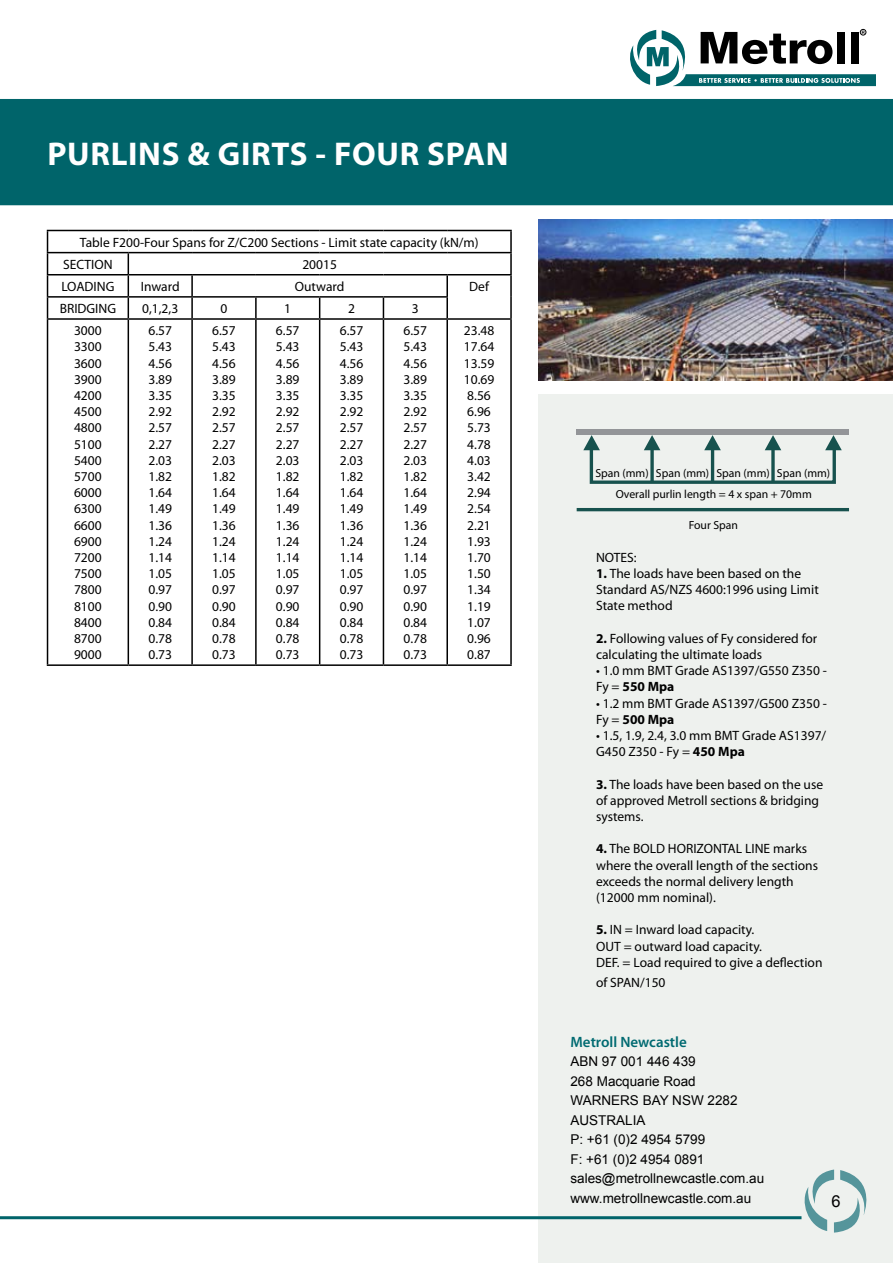
<style>
.page{position:relative;width:893px;height:1263px;background:#fff}
.page>*{position:absolute;margin:0;border:0;box-sizing:border-box;transform-origin:0 0}
.t1{font:700 33px "Myriad Pro";letter-spacing:.02em;color:#fff}
.t2{font:16.5px "Arial";color:#000}
.t3{font:600 15px "Myriad Pro";color:#006a71}
.t4{font:13.5px/16.2px "Myriad Pro";color:#000}
.t5{font:13.5px/19.5px "Arial";color:#000}
.t6{font:11.7px "Myriad Pro";color:#000}
.s1{font-weight:700}
</style>
<div class="page">
<div style="left:539px;top:395px;width:354px;height:868px;background:#eef1ee"></div>
<div style="left:0;top:99px;width:893px;height:106px;background:#00646a"></div>
<svg style="left:799px;top:1169px;width:68px;height:63px"></svg>
<hr style="left:0;top:1216px;width:801px;height:3px;background:#00646a">
<div style="left:860px;top:29px;width:6px;height:7px;border:1px solid #000;border-radius:50%"></div>
<svg style="left:630px;top:30px;width:246px;height:56px"></svg>
<img style="left:539px;top:219px;width:354px;height:161px">
<svg style="left:825px;top:435px;width:17px;height:15px"></svg>
<div style="left:590px;top:443px;width:246px;height:41px;border:3px solid #17524e"></div>
<svg style="left:583px;top:435px;width:17px;height:15px"></svg>
<div style="left:577px;top:429px;width:272px;height:6px;background:#939598"></div>
<hr style="left:577px;top:508px;width:272px;height:3px;background:#17524e">
<svg style="left:644px;top:435px;width:16px;height:15px"></svg>
<svg style="left:650px;top:445px;width:4px;height:38px"></svg>
<svg style="left:704px;top:435px;width:17px;height:15px"></svg>
<hr style="left:711px;top:445px;width:3px;height:38px;background:#17524e">
<svg style="left:765px;top:435px;width:16px;height:15px"></svg>
<svg style="left:771px;top:445px;width:4px;height:38px"></svg>
<hr style="left:47px;top:230px;width:81px;height:1px;background:#000">
<hr style="left:128px;top:230px;width:64px;height:1px;background:#000">
<hr style="left:192px;top:230px;width:64px;height:1px;background:#000">
<hr style="left:256px;top:230px;width:64px;height:1px;background:#000">
<hr style="left:320px;top:230px;width:63px;height:1px;background:#000">
<hr style="left:383px;top:230px;width:64px;height:1px;background:#000">
<hr style="left:447px;top:230px;width:65px;height:1px;background:#000">
<hr style="left:510px;top:231px;width:2px;height:21px;background:#000">
<hr style="left:47px;top:252px;width:81px;height:1px;background:#000">
<hr style="left:128px;top:252px;width:64px;height:1px;background:#000">
<hr style="left:192px;top:252px;width:64px;height:1px;background:#000">
<hr style="left:256px;top:252px;width:64px;height:1px;background:#000">
<hr style="left:320px;top:252px;width:63px;height:1px;background:#000">
<hr style="left:383px;top:252px;width:64px;height:1px;background:#000">
<hr style="left:447px;top:252px;width:65px;height:1px;background:#000">
<hr style="left:510px;top:253px;width:2px;height:21px;background:#000">
<hr style="left:47px;top:274px;width:81px;height:1px;background:#000">
<hr style="left:128px;top:274px;width:64px;height:1px;background:#000">
<hr style="left:192px;top:274px;width:64px;height:1px;background:#000">
<hr style="left:191px;top:275px;width:2px;height:21px;background:#000">
<hr style="left:256px;top:274px;width:64px;height:1px;background:#000">
<hr style="left:320px;top:274px;width:63px;height:1px;background:#000">
<hr style="left:383px;top:274px;width:64px;height:1px;background:#000">
<hr style="left:447px;top:274px;width:65px;height:1px;background:#000">
<hr style="left:446px;top:275px;width:2px;height:21px;background:#000">
<hr style="left:510px;top:275px;width:2px;height:22px;background:#000">
<hr style="left:47px;top:296px;width:81px;height:2px;background:#000">
<svg style="left:47px;top:231px;width:1px;height:87px"></svg>
<hr style="left:128px;top:296px;width:64px;height:2px;background:#000">
<svg style="left:128px;top:253px;width:1px;height:65px"></svg>
<hr style="left:192px;top:296px;width:64px;height:2px;background:#000">
<hr style="left:191px;top:298px;width:2px;height:20px;background:#000">
<hr style="left:256px;top:296px;width:64px;height:2px;background:#000">
<hr style="left:255px;top:298px;width:2px;height:20px;background:#000">
<hr style="left:320px;top:296px;width:63px;height:2px;background:#000">
<svg style="left:319px;top:298px;width:1px;height:20px"></svg>
<hr style="left:383px;top:296px;width:65px;height:2px;background:#000">
<svg style="left:383px;top:298px;width:1px;height:20px"></svg>
<hr style="left:446px;top:298px;width:2px;height:20px;background:#000">
<hr style="left:510px;top:297px;width:2px;height:21px;background:#000">
<hr style="left:47px;top:318px;width:81px;height:2px;background:#000">
<hr style="left:47px;top:320px;width:1px;height:344px;background:#000">
<hr style="left:128px;top:318px;width:64px;height:2px;background:#000">
<hr style="left:128px;top:320px;width:1px;height:344px;background:#000">
<hr style="left:192px;top:318px;width:64px;height:2px;background:#000">
<hr style="left:191px;top:320px;width:2px;height:344px;background:#000">
<hr style="left:256px;top:318px;width:64px;height:2px;background:#000">
<hr style="left:255px;top:320px;width:2px;height:344px;background:#000">
<hr style="left:320px;top:318px;width:63px;height:2px;background:#000">
<hr style="left:319px;top:320px;width:1px;height:344px;background:#000">
<hr style="left:383px;top:318px;width:64px;height:2px;background:#000">
<hr style="left:383px;top:320px;width:1px;height:344px;background:#000">
<hr style="left:447px;top:318px;width:65px;height:2px;background:#000">
<hr style="left:446px;top:320px;width:2px;height:344px;background:#000">
<hr style="left:510px;top:320px;width:2px;height:344px;background:#000">
<hr style="left:47px;top:664px;width:81px;height:2px;background:#000">
<hr style="left:128px;top:664px;width:64px;height:2px;background:#000">
<hr style="left:192px;top:664px;width:64px;height:2px;background:#000">
<hr style="left:256px;top:664px;width:64px;height:2px;background:#000">
<hr style="left:320px;top:664px;width:63px;height:2px;background:#000">
<hr style="left:383px;top:664px;width:64px;height:2px;background:#000">
<hr style="left:447px;top:664px;width:65px;height:2px;background:#000">
<h1 class="t1" style="left:47px;top:132px;width:463px">PURLINS &amp; GIRTS - FOUR SPAN</h1>
<p class="t4" style="left:63px;top:231px;width:417px;line-height:22.2px;text-indent:17px">Table F200-Four Spans for Z/C200 Sections - Limit state capacity (kN/m)<br>SECTION</p>
<p class="t4" style="left:302px;top:256px;width:36px">20015</p>
<p class="t4" style="left:61px;top:278px;width:55px">LOADING</p>
<p class="t4" style="left:141px;top:278px;width:40px">Inward</p>
<p class="t4" style="left:295px;top:278px;width:51px">Outward</p>
<p class="t4" style="left:469px;top:278px;width:21px">Def</p>
<p class="t4" style="left:60px;top:300px;width:58px">BRIDGING</p>
<p class="t4" style="left:142px;top:300px;width:38px">0,1,2,3</p>
<p class="t4" style="left:221px;top:300px;width:8px">0</p>
<p class="t4" style="left:284px;top:300px;width:8px">1</p>
<p class="t4" style="left:348px;top:300px;width:8px">2</p>
<p class="t4" style="left:412px;top:300px;width:8px">3</p>
<p class="t4" style="left:74px;top:322px;width:29px;text-align:justify">3000<br>3300<br>3600<br>3900<br>4200<br>4500<br>4800<br>5100<br>5400<br>5700<br>6000<br>6300<br>6600<br>6900<br>7200<br>7500<br>7800<br>8100<br>8400<br>8700<br>9000</p>
<p class="t4" style="left:148px;top:322px;width:25px;text-align:justify">6.57<br>5.43<br>4.56<br>3.89<br>3.35<br>2.92<br>2.57<br>2.27<br>2.03<br>1.82<br>1.64<br>1.49<br>1.36<br>1.24<br>1.14<br>1.05<br>0.97<br>0.90<br>0.84<br>0.78<br>0.73</p>
<p class="t4" style="left:212px;top:322px;width:25px;text-align:justify">6.57<br>5.43<br>4.56<br>3.89<br>3.35<br>2.92<br>2.57<br>2.27<br>2.03<br>1.82<br>1.64<br>1.49<br>1.36<br>1.24<br>1.14<br>1.05<br>0.97<br>0.90<br>0.84<br>0.78<br>0.73</p>
<p class="t4" style="left:276px;top:322px;width:25px;text-align:justify">6.57<br>5.43<br>4.56<br>3.89<br>3.35<br>2.92<br>2.57<br>2.27<br>2.03<br>1.82<br>1.64<br>1.49<br>1.36<br>1.24<br>1.14<br>1.05<br>0.97<br>0.90<br>0.84<br>0.78<br>0.73</p>
<p class="t4" style="left:340px;top:322px;width:25px;text-align:justify">6.57<br>5.43<br>4.56<br>3.89<br>3.35<br>2.92<br>2.57<br>2.27<br>2.03<br>1.82<br>1.64<br>1.49<br>1.36<br>1.24<br>1.14<br>1.05<br>0.97<br>0.90<br>0.84<br>0.78<br>0.73</p>
<p class="t4" style="left:404px;top:322px;width:25px;text-align:justify">6.57<br>5.43<br>4.56<br>3.89<br>3.35<br>2.92<br>2.57<br>2.27<br>2.03<br>1.82<br>1.64<br>1.49<br>1.36<br>1.24<br>1.14<br>1.05<br>0.97<br>0.90<br>0.84<br>0.78<br>0.73</p>
<p class="t4" style="left:464px;top:322px;width:32px">23.48<br>17.64<br>13.59<br>10.69<br>8.56<br>6.96<br>5.73<br>4.78<br>4.03<br>3.42<br>2.94<br>2.54<br>2.21<br>1.93<br>1.70<br>1.50<br>1.34<br>1.19<br>1.07<br>0.96<br>0.87</p>
<p class="t6" style="left:595px;top:465px;width:236px">Span (mm) Span (mm) Span (mm) Span (mm)</p>
<p class="t6" style="left:616px;top:487px;width:198px">Overall purlin length = 4 x span + 70mm</p>
<p class="t6" style="left:689px;top:518px;width:51px">Four Span</p>
<p class="t4" style="left:596px;top:549px;width:42px">NOTES:</p>
<p class="t4" style="left:596px;top:565px;width:224px"><span class="s1">1.</span> The loads have been based on the<br>Standard AS/NZS 4600:1996 using Limit<br>State method</p>
<p class="t4" style="left:596px;top:630px;width:223px"><span class="s1">2.</span> Following values of Fy considered for calculating the ultimate loads</p>
<p class="t4" style="left:596px;top:662px;width:232px">• 1.0 mm BMT Grade AS1397/G550 Z350 -<br>Fy = <span class="s1">550 Mpa</span></p>
<p class="t4" style="left:596px;top:695px;width:232px">• 1.2 mm BMT Grade AS1397/G500 Z350 -<br>Fy = <span class="s1">500 Mpa</span></p>
<p class="t4" style="left:596px;top:727px;width:232px">• 1.5, 1.9, 2.4, 3.0 mm BMT Grade AS1397/<br>G450 Z350 - Fy = <span class="s1">450 Mpa</span></p>
<p class="t4" style="left:596px;top:776px;width:229px"><span class="s1">3.</span> The loads have been based on the use of approved Metroll sections &amp; bridging systems.</p>
<p class="t4" style="left:596px;top:840px;width:224px"><span class="s1">4.</span> The BOLD HORIZONTAL LINE marks where the overall length of the sections exceeds the normal delivery length (12000 mm nominal).</p>
<p class="t4" style="left:596px;top:921px;width:228px"><span class="s1">5.</span> IN = Inward load capacity.<br>OUT = outward load capacity.<br>DEF. = Load required to give a deflection</p>
<p class="t4" style="left:596px;top:974px;width:71px">of SPAN/150</p>
<p class="t3" style="left:570px;top:1032px;width:118px">Metroll Newcastle</p>
<p class="t5" style="left:570px;top:1052px;width:195px">ABN 97 001 446 439<br>268 Macquarie Road<br>WARNERS BAY NSW 2282<br>AUSTRALIA<br>P: +61 (0)2 4954 5799<br>F: +61 (0)2 4954 0891 sales@metrollnewcastle.com.au www.metrollnewcastle.com.au</p>
<p class="t2" style="left:831px;top:1190px;width:11px">6</p>
</div>
